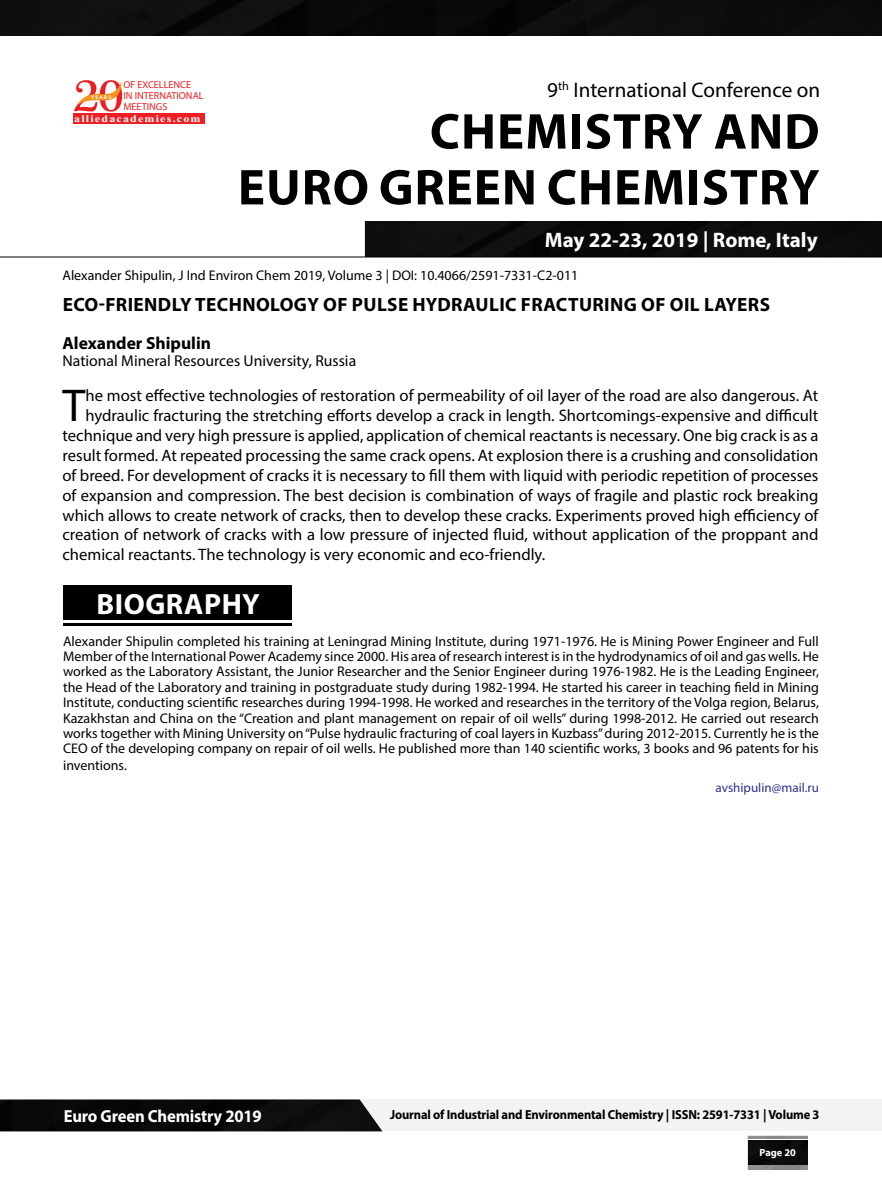
<style>
.page{position:relative;width:882px;height:1197px;background:#fff}
.page>*{position:absolute;margin:0;border:0;box-sizing:border-box;transform-origin:0 0}
.t1{font:700 50.75px/55.8px "Myriad Pro";letter-spacing:.02em;color:#000;text-align:right}
.t2{font:46.2px "Myriad Pro";color:#000}
.t3{font:700 29.4px "Myriad Pro";letter-spacing:.02em;color:#fff}
.t4{font:21.18px "Myriad Pro";color:#000}
.t5{font:700 21px "Myriad Pro";color:#fff}
.t6{font:700 19.25px "Myriad Pro";letter-spacing:.02em;color:#000}
.t7{font:700 17.5px "Myriad Pro";letter-spacing:-.01em;color:#fff;scale:.95 1}
.t8{font:700 17.5px "Myriad Pro";color:#000}
.t9{font:16.62px "Myriad Pro";color:#000}
.t10{font:15.75px "Myriad Pro";color:#000}
.t11{font:14px/15.4px "Myriad Pro";color:#000;text-align:justify}
.t12{font:700 13.12px "Myriad Pro";letter-spacing:-.01em;color:#000;scale:.95 1}
.t13{font:13.12px "Myriad Pro";color:#2e3092}
.t14{font:700 10.33px "Myriad Pro";color:#fff}
.t15{font:10.15px/10.8px "Myriad Pro";color:#ed1f24}
.t16{font:700 10.15px "Times New Roman";letter-spacing:.1em;color:#fff;scale:1.18 1}
.t17{font:5.25px "Oregon LDO Black";letter-spacing:.24em;color:#fff;scale:1.06 1}
</style>
<div class="page">
<img style="left:748px;top:1140px;width:60px;height:24px">
<hr style="left:748px;top:1136px;width:60px;height:3px;background:#000">
<div style="left:365px;top:222px;width:517px;height:35px;background:#0c0c0c"></div>
<hr style="left:0;top:257px;width:882px;height:1px;background:#000">
<div style="left:0;top:0;width:882px;height:35px;background:#0c0c0c"></div>
<div style="left:73px;top:113px;width:132px;height:11px;background:#ed1f24"></div>
<svg style="left:74px;top:80px;width:49px;height:32px"></svg>
<div style="left:0;top:1100px;width:382px;height:31px;background:#090909"></div>
<div style="left:63px;top:585px;width:228px;height:35px;background:#000"></div>
<hr style="left:63px;top:623px;width:228px;height:3px;background:#000">
<p class="t15" style="left:123px;top:79px;width:82px">OF EXCELLENCE<br>IN INTERNATIONAL<br>MEETINGS</p>
<p class="t16" style="left:74px;top:111px;width:109px">alliedacademies.com</p>
<p class="t17" style="left:91px;top:94px;width:21px">YEARS</p>
<h3 class="t4" style="left:547px;top:77px;width:274px">9<sup>th</sup> International Conference on</h3>
<h1 class="t1" style="left:238px;top:102px;width:583px">CHEMISTRY AND<br>EURO GREEN CHEMISTRY</h1>
<h3 class="t5" style="left:545px;top:226px;width:274px">May 22-23, 2019 | Rome, Italy</h3>
<p class="t11" style="left:62px;top:267px;width:517px">Alexander Shipulin, J Ind Environ Chem 2019, Volume 3 | DOI: 10.4066/2591-7331-C2-011</p>
<h3 class="t6" style="left:63px;top:292px;width:709px">ECO-FRIENDLY TECHNOLOGY OF PULSE HYDRAULIC FRACTURING OF OIL LAYERS</h3>
<p class="t8" style="left:62px;top:331px;width:150px">Alexander Shipulin</p>
<p class="t10" style="left:62px;top:351px;width:295px">National Mineral Resources University, Russia</p>
<h2 class="t2" style="left:63px;top:377px;width:24px">T</h2>
<p class="t9" style="left:86px;top:385px;width:734px">he most effective technologies of restoration of permeability of oil layer of the road are also dangerous. At</p>
<p class="t9" style="left:86px;top:405px;width:734px">hydraulic fracturing the stretching efforts develop a crack in length. Shortcomings-expensive and difficult</p>
<p class="t9" style="left:62px;top:425px;width:757px">technique and very high pressure is applied, application of chemical reactants is necessary. One big crack is as a</p>
<p class="t9" style="left:62px;top:445px;width:757px">result formed. At repeated processing the same crack opens. At explosion there is a crushing and consolidation</p>
<p class="t9" style="left:62px;top:465px;width:757px">of breed. For development of cracks it is necessary to fill them with liquid with periodic repetition of processes</p>
<p class="t9" style="left:62px;top:485px;width:757px">of expansion and compression. The best decision is combination of ways of fragile and plastic rock breaking</p>
<p class="t9" style="left:62px;top:505px;width:757px">which allows to create network of cracks, then to develop these cracks. Experiments proved high efficiency of</p>
<p class="t9" style="left:62px;top:525px;width:757px">creation of network of cracks with a low pressure of injected fluid, without application of the proppant and</p>
<p class="t9" style="left:62px;top:545px;width:484px">chemical reactants. The technology is very economic and eco-friendly.</p>
<h3 class="t3" style="left:96px;top:585px;width:165px">BIOGRAPHY</h3>
<p class="t11" style="left:63px;top:633px;width:757px">Alexander Shipulin completed his training at Leningrad Mining Institute, during 1971-1976. He is Mining Power Engineer and Full Member of the International Power Academy since 2000. His area of research interest is in the hydrodynamics of oil and gas wells. He worked as the Laboratory Assistant, the Junior Researcher and the Senior Engineer during 1976-1982. He is the Leading Engineer, the Head of the Laboratory and training in postgraduate study during 1982-1994. He started his career in teaching field in Mining Institute, conducting scientific researches during 1994-1998. He worked and researches in the territory of the Volga region, Belarus, Kazakhstan and China on the “Creation and plant management on repair of oil wells” during 1998-2012. He carried out research works together with Mining University on “Pulse hydraulic fracturing of coal layers in Kuzbass” during 2012-2015. Currently he is the CEO of the developing company on repair of oil wells. He published more than 140 scientific works, 3 books and 96 patents for his</p>
<p class="t11" style="left:63px;top:758px;width:65px">inventions.</p>
<p class="t13" style="left:716px;top:780px;width:105px">avshipulin@mail.ru</p>
<p class="t7" style="left:64px;top:1105px;width:210px">Euro Green Chemistry 2019</p>
<p class="t12" style="left:390px;top:1106px;width:454px">Journal of Industrial and Environmental Chemistry | ISSN: 2591-7331 | Volume 3</p>
<p class="t14" style="left:760px;top:1146px;width:38px">Page 20</p>
</div>
